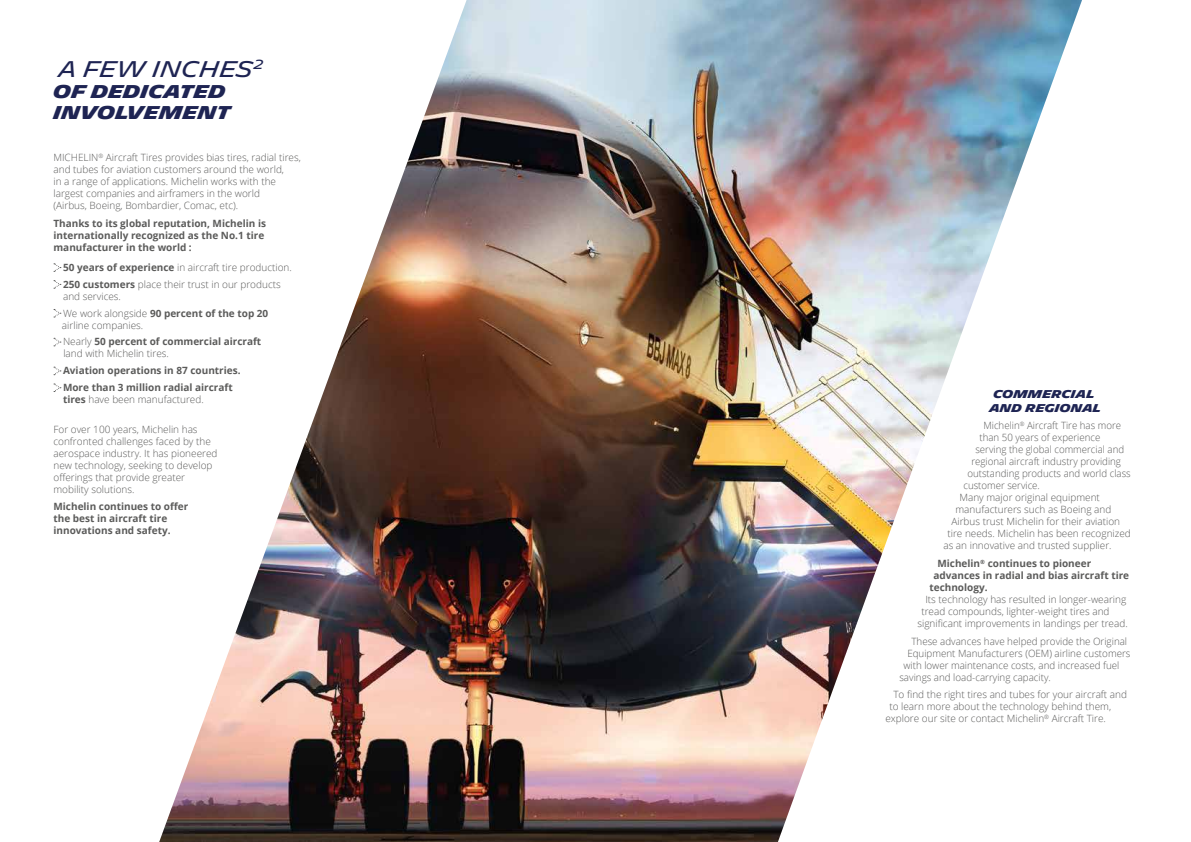
<style>
.page{position:relative;width:1191px;height:842px;background:#fff}
.page>*{position:absolute;margin:0;border:0;box-sizing:border-box;transform-origin:0 0}
.t1{font:22px "Michelin";color:#1e2453}
.t2{font:700 18px/21px "Michelin";color:#1e2453}
.t3{font:700 11px/13.8px "Michelin";color:#1e2453;text-align:center}
.t4{font:300 10px/12px "Open Sans";color:#5b5b5a}
.t5{font:700 10px/12px "Open Sans";color:#5b5b5a}
.s1{font-weight:700}
.s2{font-weight:300}
</style>
<div class="page">
<img style="left:159px;top:0;width:923px;height:842px">
<svg style="left:53px;top:263px;width:8px;height:9px"></svg>
<svg style="left:53px;top:280px;width:8px;height:9px"></svg>
<svg style="left:53px;top:309px;width:8px;height:8px"></svg>
<svg style="left:53px;top:337px;width:8px;height:9px"></svg>
<svg style="left:53px;top:366px;width:8px;height:9px"></svg>
<svg style="left:53px;top:383px;width:8px;height:9px"></svg>
<h1 class="t1" style="left:59px;top:56px;width:206px">A FEW INCHES <sup>2</sup></h1>
<h2 class="t2" style="left:53px;top:81px;width:179px">OF DEDICATED<br>INVOLVEMENT</h2>
<p class="t4" style="left:53px;top:152px;width:249px">MICHELIN<sup>®</sup> Aircraft Tires provides bias tires, radial tires, and tubes for aviation customers around the world,<br>in a range of applications. Michelin works with the largest companies and airframers in the world<br>(Airbus, Boeing, Bombardier, Comac, etc).</p>
<p class="t5" style="left:53px;top:217px;width:214px">Thanks to its global reputation, Michelin is internationally recognized as the No.1 tire manufacturer in the world :</p>
<p class="t4" style="left:63px;top:259px;width:230px;line-height:16.8px"><span class="s1">50 years of experience</span> in aircraft tire production.<br><span class="s1">250 customers</span> place their trust in our products</p>
<p class="t4" style="left:63px;top:287px;width:207px;line-height:16.8px">and services.<br>We work alongside <span class="s1">90 percent of the top 20</span></p>
<p class="t5" style="left:62px;top:316px;width:201px;line-height:16.8px"><span class="s2">airline companies.<br>Nearly</span> 50 percent of commercial aircraft</p>
<p class="t4" style="left:63px;top:347px;width:107px">land with Michelin tires.</p>
<p class="t5" style="left:63px;top:362px;width:179px;line-height:16.8px">Aviation operations in 87 countries.<br>More than 3 million radial aircraft</p>
<p class="t4" style="left:63px;top:393px;width:142px"><span class="s1">tires</span> have been manufactured.</p>
<p class="t4" style="left:53px;top:423px;width:165px">For over 100 years, Michelin has confronted challenges faced by the aerospace industry. It has pioneered new technology, seeking to develop offerings that provide greater mobility solutions.</p>
<p class="t5" style="left:53px;top:500px;width:136px">Michelin continues to offer the best in aircraft tire innovations and safety.</p>
<p class="t3" style="left:989px;top:387px;width:113px">COMMERCIAL<br>AND REGIONAL</p>
<p class="t4" style="left:983px;top:419px;width:139px">Michelin<sup>®</sup> Aircraft Tire has more</p>
<p class="t4" style="left:979px;top:431px;width:123px">than 50 years of experience</p>
<p class="t4" style="left:975px;top:443px;width:150px">serving the global commercial and</p>
<p class="t4" style="left:971px;top:455px;width:151px">regional aircraft industry providing</p>
<p class="t4" style="left:967px;top:467px;width:165px">outstanding products and world class</p>
<p class="t4" style="left:963px;top:479px;width:78px">customer service.</p>
<p class="t4" style="left:959px;top:491px;width:142px">Many major original equipment</p>
<p class="t4" style="left:955px;top:503px;width:157px">manufacturers such as Boeing and</p>
<p class="t4" style="left:951px;top:515px;width:170px">Airbus trust Michelin for their aviation</p>
<p class="t4" style="left:947px;top:527px;width:185px">tire needs. Michelin has been recognized</p>
<p class="t4" style="left:943px;top:539px;width:170px">as an innovative and trusted supplier.</p>
<p class="t5" style="left:937px;top:557px;width:155px">Michelin<sup>®</sup> continues to pioneer</p>
<p class="t5" style="left:933px;top:569px;width:197px">advances in radial and bias aircraft tire</p>
<p class="t5" style="left:929px;top:581px;width:60px">technology.</p>
<p class="t4" style="left:925px;top:593px;width:202px">Its technology has resulted in longer-wearing</p>
<p class="t4" style="left:921px;top:605px;width:190px">tread compounds, lighter-weight tires and</p>
<p class="t4" style="left:917px;top:617px;width:212px">significant improvements in landings per tread.</p>
<p class="t4" style="left:911px;top:635px;width:217px">These advances have helped provide the Original</p>
<p class="t4" style="left:907px;top:647px;width:224px">Equipment Manufacturers (OEM) airline customers</p>
<p class="t4" style="left:903px;top:659px;width:218px">with lower maintenance costs, and increased fuel</p>
<p class="t4" style="left:899px;top:671px;width:153px">savings and load-carrying capacity.</p>
<p class="t4" style="left:893px;top:688px;width:235px">To find the right tires and tubes for your aircraft and</p>
<p class="t4" style="left:889px;top:700px;width:223px">to learn more about the technology behind them,</p>
<p class="t4" style="left:885px;top:712px;width:222px">explore our site or contact Michelin<sup>®</sup> Aircraft Tire.</p>
</div>
